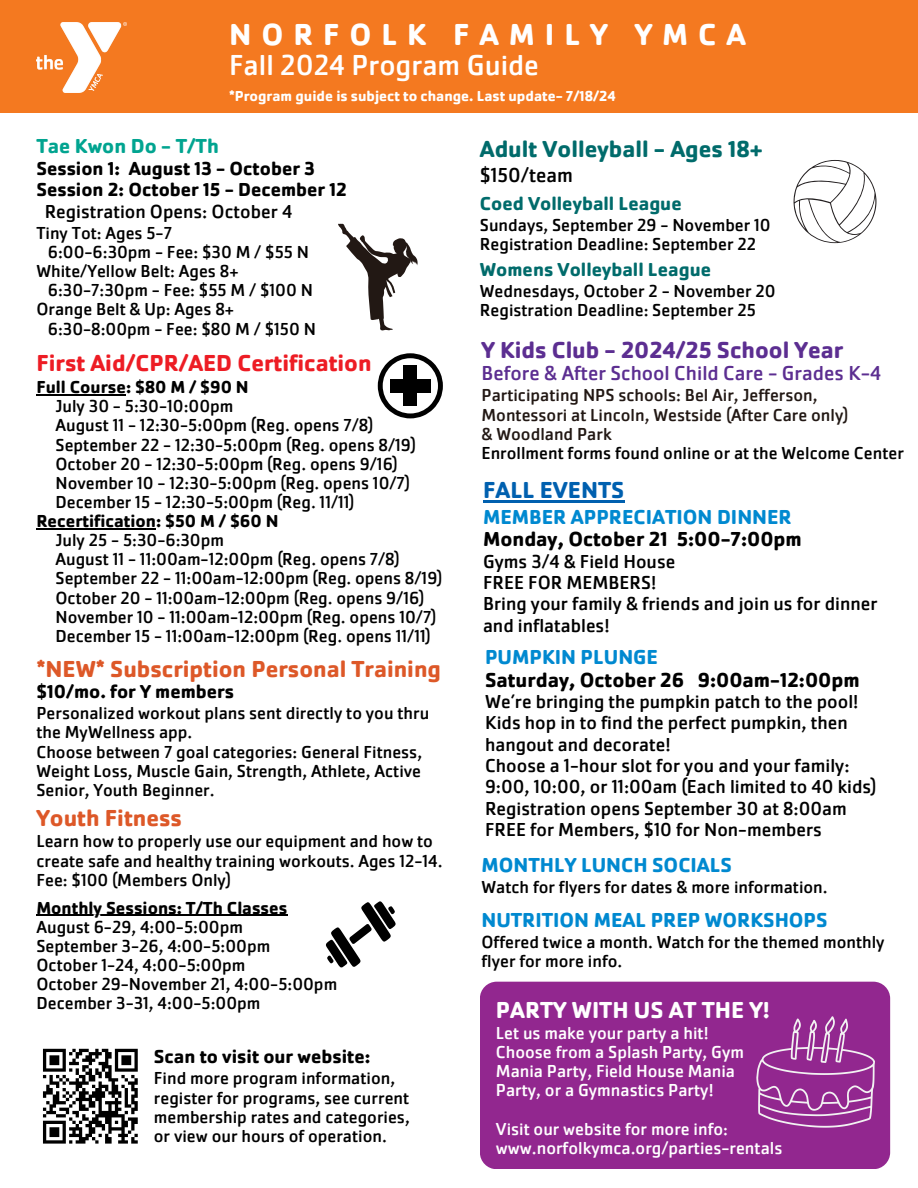
<style>
.page{position:relative;width:918px;height:1188px;background:#fff}
.page>*{position:absolute;margin:0;border:0;box-sizing:border-box;transform-origin:0 0}
.t1{font:700 31.5px "Cachet Pro";letter-spacing:.315em;color:#fff}
.t2{font:30px "Cachet Pro";color:#fff}
.t3{font:700 24px "Cachet Pro";color:#dd5828}
.t4{font:700 24px "Cachet Pro";color:#ed1c24}
.t5{font:700 24px "Cachet Pro";color:#5c2e91}
.t6{font:700 24px "Cachet Pro";color:#006b6b}
.t7{font:700 24px "Cachet Pro";color:#fff}
.t8{font:700 24px "Cachet Pro";color:#0060af}
.t9{font:700 21px/22.5px "Cachet Pro";color:#000}
.t10{font:700 21px "Cachet Pro";color:#0089d0}
.t11{font:21px "Cachet Pro";color:#5c2e91}
.t12{font:700 21px "Cachet Pro";color:#01a490}
.t13{font:21px "Cachet Pro";color:#000}
.t14{font:19.5px/21.3px "Cachet Pro";color:#000}
.t15{font:700 19.5px "Cachet Pro";color:#000}
.t16{font:700 19.5px "Cachet Pro";color:#006b6b}
.t17{font:18px/19.2px "Cachet Pro";color:#000}
.t18{font:18px/19.2px "Cachet Pro";color:#fff}
.t19{font:18px/19.2px "Cachet Pro";color:#221814}
.t20{font:700 18px "Cachet Pro";color:#000}
.t21{font:700 15px "Cachet Pro";color:#fff}
.s1{font-weight:700}
.s2{color:#000}
.s3{color:#0089d0}
</style>
<div class="page">
<div style="left:0;top:0;width:918px;height:113px;background:#f47920"></div>
<hr style="left:36px;top:915px;width:70px;height:1px;background:#000">
<hr style="left:106px;top:915px;width:181px;height:1px;background:#000">
<svg style="left:326px;top:901px;width:70px;height:67px"></svg>
<hr style="left:36px;top:394px;width:90px;height:1px;background:#000">
<hr style="left:36px;top:528px;width:120px;height:1px;background:#000">
<svg style="left:378px;top:353px;width:65px;height:65px"></svg>
<div style="left:404px;top:366px;width:13px;height:40px;background:#000"></div>
<div style="left:390px;top:379px;width:41px;height:13px;background:#000"></div>
<div style="left:480px;top:982px;width:410px;height:187px;background:#92278f;border-radius:17px"></div>
<svg style="left:756px;top:1016px;width:119px;height:112px"></svg>
<hr style="left:483px;top:500px;width:141px;height:2px;background:#0060af">
<svg style="left:794px;top:160px;width:82px;height:83px"></svg>
<svg style="left:43px;top:1048px;width:95px;height:96px"></svg>
<svg style="left:338px;top:224px;width:80px;height:106px"></svg>
<img style="left:36px;top:23px;width:90px;height:69px">
<h4 class="t1" style="left:229px;top:15px;width:519px">NORFOLK FAMILY YMCA</h4>
<h3 class="t2" style="left:229px;top:46px;width:312px">Fall 2024 Program Guide</h3>
<p class="t21" style="left:229px;top:86px;width:388px">*Program guide is subject to change. Last update- 7/18/24</p>
<p class="t12" style="left:36px;top:133px;width:184px">Tae Kwon Do - T/Th</p>
<p class="t15" style="left:36px;top:156px;width:280px">Session 1: August 13 - October 3</p>
<p class="t15" style="left:36px;top:177px;width:312px">Session 2: October 15 - December 12</p>
<p class="t14" style="left:45px;top:200px;width:249px">Registration Opens: October 4</p>
<p class="t17" style="left:36px;top:223px;width:137px">Tiny Tot: Ages 5-7</p>
<p class="t17" style="left:48px;top:242px;width:263px">6:00-6:30pm - Fee: $30 M / $55 N</p>
<p class="t17" style="left:36px;top:262px;width:204px">White/Yellow Belt: Ages 8+</p>
<p class="t17" style="left:48px;top:281px;width:267px">6:30-7:30pm - Fee: $55 M / $100 N</p>
<p class="t17" style="left:36px;top:300px;width:199px">Orange Belt &amp; Up: Ages 8+</p>
<p class="t17" style="left:48px;top:319px;width:270px">6:30-8:00pm - Fee: $80 M / $150 N</p>
<h2 class="t4" style="left:36px;top:347px;width:337px">First Aid/CPR/AED Certification</h2>
<h2 class="t20" style="left:36px;top:376px;width:214px">Full Course: $80 M / $90 N</h2>
<h2 class="t17" style="left:56px;top:397px;width:180px">July 30 - 5:30-10:00pm</h2>
<h2 class="t17" style="left:56px;top:416px;width:319px">August 11 - 12:30-5:00pm (Reg. opens 7/8)</h2>
<h2 class="t17" style="left:56px;top:435px;width:362px">September 22 - 12:30-5:00pm (Reg. opens 8/19)</h2>
<h2 class="t17" style="left:56px;top:454px;width:344px">October 20 - 12:30-5:00pm (Reg. opens 9/16)</h2>
<h2 class="t17" style="left:56px;top:473px;width:356px">November 10 - 12:30-5:00pm (Reg. opens 10/7)</h2>
<h2 class="t17" style="left:56px;top:492px;width:301px">December 15 - 12:30-5:00pm (Reg. 11/11)</h2>
<h2 class="t20" style="left:36px;top:510px;width:244px">Recertification: $50 M / $60 N</h2>
<h2 class="t17" style="left:56px;top:531px;width:170px">July 25 - 5:30-6:30pm</h2>
<p class="t17" style="left:56px;top:550px;width:388px">August 11 - 11:00am-12:00pm (Reg. opens 7/8)<br>September 22 - 11:00am-12:00pm (Reg. opens 8/19)<br>October 20 - 11:00am-12:00pm (Reg. opens 9/16)<br>November 10 - 11:00am-12:00pm (Reg. opens 10/7)<br>December 15 - 11:00am-12:00pm (Reg. opens 11/11)</p>
<h4 class="t3" style="left:36px;top:653px;width:406px">*NEW* Subscription Personal Training</h4>
<h4 class="t15" style="left:36px;top:679px;width:199px">$10/mo. for Y members</h4>
<h4 class="t17" style="left:36px;top:704px;width:394px">Personalized workout plans sent directly to you thru the MyWellness app.<br>Choose between 7 goal categories: General Fitness, Weight Loss, Muscle Gain, Strength, Athlete, Active Senior, Youth Beginner.</h4>
<p class="t3" style="left:36px;top:803px;width:147px">Youth Fitness</p>
<p class="t17" style="left:36px;top:832px;width:408px">Learn how to properly use our equipment and how to create safe and healthy training workouts. Ages 12-14.<br>Fee: $100 (Members Only)</p>
<h1 class="t17" style="left:36px;top:898px;width:302px"><span class="s1">Monthly Sessions: T/Th Classes<br></span>August 6-29, 4:00-5:00pm<br>September 3-26, 4:00-5:00pm<br>October 1-24, 4:00-5:00pm<br>October 29-November 21, 4:00-5:00pm<br>December 3-31, 4:00-5:00pm</h1>
<h4 class="t15" style="left:154px;top:1044px;width:218px">Scan to visit our website:</h4>
<h4 class="t17" style="left:154px;top:1069px;width:257px">Find more program information, register for programs, see current membership rates and categories, or view our hours of operation.</h4>
<h4 class="t6" style="left:480px;top:134px;width:284px">Adult Volleyball - Ages 18+</h4>
<h4 class="t13" style="left:480px;top:161px;width:95px">$150/team</h4>
<h4 class="t16" style="left:480px;top:191px;width:203px">Coed Volleyball League</h4>
<h4 class="t17" style="left:480px;top:215px;width:292px">Sundays, September 29 - November 10<br>Registration Deadline: September 22</h4>
<h4 class="t16" style="left:480px;top:257px;width:233px">Womens Volleyball League</h4>
<h4 class="t17" style="left:480px;top:281px;width:297px">Wednesdays, October 2 - November 20<br>Registration Deadline: September 25</h4>
<p class="t5" style="left:481px;top:334px;width:363px">Y Kids Club - 2024/25 School Year</p>
<p class="t11" style="left:481px;top:360px;width:401px">Before &amp; After School Child Care - Grades K-4</p>
<p class="t19" style="left:481px;top:386px;width:424px">Participating NPS schools: Bel Air, Jefferson, Montessori at Lincoln, Westside (After Care only)<br>&amp; Woodland Park<br><span class="s2">Enrollment forms found online or at the Welcome Center</span></p>
<h3 class="t8" style="left:483px;top:475px;width:143px">FALL EVENTS</h3>
<p class="t10" style="left:483px;top:503px;width:310px">MEMBER APPRECIATION DINNER</p>
<p class="t9" style="left:483px;top:528px;width:320px">Monday, October 21 5:00-7:00pm</p>
<p class="t14" style="left:483px;top:550px;width:396px">Gyms 3/4 &amp; Field House<br>FREE FOR MEMBERS!<br>Bring your family &amp; friends and join us for dinner and inflatables!</p>
<p class="t9" style="left:485px;top:646px;width:376px"><span class="s3">PUMPKIN PLUNGE<br></span>Saturday, October 26 9:00am-12:00pm</p>
<p class="t14" style="left:485px;top:691px;width:393px">We’re bringing the pumpkin patch to the pool!<br>Kids hop in to find the perfect pumpkin, then hangout and decorate!<br>Choose a 1-hour slot for you and your family:<br>9:00, 10:00, or 11:00am (Each limited to 40 kids)<br>Registration opens September 30 at 8:00am FREE for Members, $10 for Non-members</p>
<p class="t10" style="left:481px;top:852px;width:252px">MONTHLY LUNCH SOCIALS</p>
<p class="t17" style="left:481px;top:878px;width:348px">Watch for flyers for dates &amp; more information.</p>
<p class="t10" style="left:481px;top:907px;width:348px">NUTRITION MEAL PREP WORKSHOPS</p>
<p class="t17" style="left:481px;top:933px;width:405px">Offered twice a month. Watch for the themed monthly flyer for more info.</p>
<h3 class="t7" style="left:496px;top:994px;width:276px">PARTY WITH US AT THE Y!</h3>
<p class="t18" style="left:496px;top:1023px;width:250px">Let us make your party a hit!<br>Choose from a Splash Party, Gym<br>Mania Party, Field House Mania<br>Party, or a Gymnastics Party!</p>
<p class="t18" style="left:496px;top:1119px;width:288px">Visit our website for more info: www.norfolkymca.org/parties-rentals</p>
</div>
